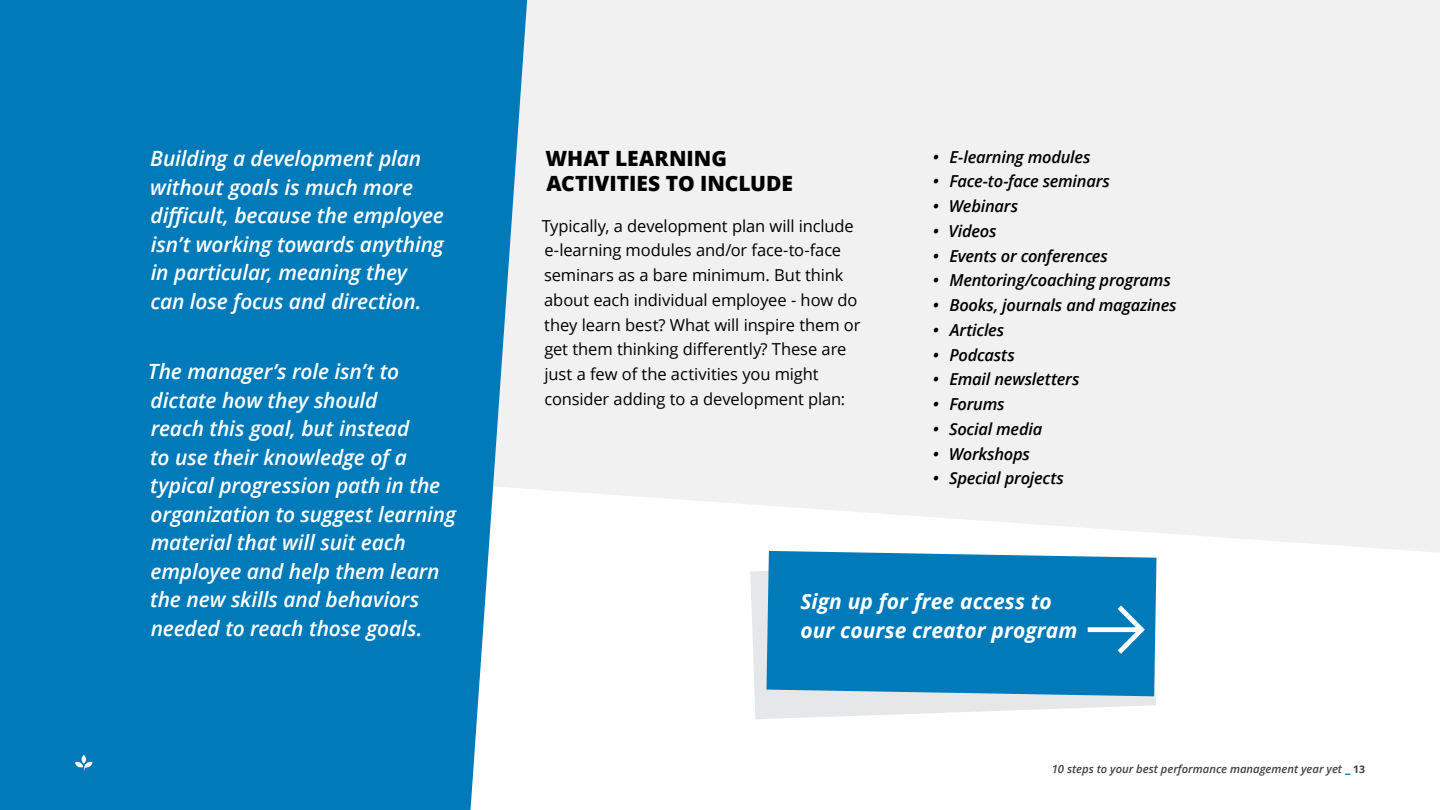
<style>
.page{position:relative;width:1440px;height:810px;background:#fff}
.page>*{position:absolute;margin:0;border:0;box-sizing:border-box;transform-origin:0 0}
.t1{font:italic 600 21px/28.5px "Open Sans";letter-spacing:-.005em;color:#fff}
.t2{font:italic 700 21px/28.5px "Open Sans";letter-spacing:.005em;color:#fff}
.t3{font:800 21px/25.2px "Open Sans";color:#000}
.t4{font:16.5px/24.8px "Open Sans";letter-spacing:-.005em;color:#000}
.t5{font:italic 600 16.5px "Open Sans";letter-spacing:-.015em;color:#000}
.t6{font:italic 600 11.25px "Open Sans";color:#414042}
.s1{font-weight:800;font-style:normal;font-size:10.5px;color:#007ab8}
.s2{font-weight:700;font-style:normal;font-size:10.5px}
</style>
<div class="page">
<div style="left:0;top:0;width:493px;height:810px;background:#007ab8"></div>
<svg style="left:493px;top:0;width:947px;height:552px;fill:#f1f1f2"></svg>
<svg style="left:75px;top:755px;width:18px;height:16px"></svg>
<svg style="left:750px;top:571px;width:406px;height:148px;fill:#e6e7e8"></svg>
<div style="left:766px;top:551px;width:391px;height:145px;background:#007ab8"></div>
<svg style="left:1083px;top:600px;width:65px;height:59px;background:#238cc1"></svg>
<p class="t1" style="left:150px;top:144px;width:295px">Building a development plan without goals is much more difficult, because the employee isn’t working towards anything in particular, meaning they can lose focus and direction.</p>
<p class="t1" style="left:148px;top:357px;width:310px">The manager’s role isn’t to dictate how they should<br>reach this goal, but instead<br>to use their knowledge of a typical progression path in the organization to suggest learning material that will suit each employee and help them learn the new skills and behaviors needed to reach those goals.</p>
<p class="t3" style="left:545px;top:145px;width:249px">WHAT LEARNING<br>ACTIVITIES TO INCLUDE</p>
<p class="t4" style="left:542px;top:213px;width:320px">Typically, a development plan will include e-learning modules and/or face-to-face seminars as a bare minimum. But think about each individual employee - how do they learn best? What will inspire them or get them thinking differently? These are just a few of the activities you might consider adding to a development plan:</p>
<p class="t5" style="left:933px;top:145px;width:159px">• E-learning modules</p>
<p class="t5" style="left:933px;top:170px;width:179px">• Face-to-face seminars</p>
<p class="t5" style="left:933px;top:195px;width:87px">• Webinars</p>
<p class="t5" style="left:933px;top:220px;width:65px">• Videos</p>
<p class="t5" style="left:933px;top:244px;width:177px">• Events or conferences</p>
<p class="t5" style="left:933px;top:269px;width:240px">• Mentoring/coaching programs</p>
<p class="t5" style="left:933px;top:294px;width:245px">• Books, journals and magazines</p>
<p class="t5" style="left:933px;top:319px;width:73px">• Articles</p>
<p class="t5" style="left:933px;top:343px;width:84px">• Podcasts</p>
<p class="t5" style="left:933px;top:368px;width:148px">• Email newsletters</p>
<p class="t5" style="left:933px;top:393px;width:73px">• Forums</p>
<p class="t5" style="left:933px;top:418px;width:111px">• Social media</p>
<p class="t5" style="left:933px;top:442px;width:99px">• Workshops</p>
<p class="t5" style="left:933px;top:467px;width:133px">• Special projects</p>
<p class="t2" style="left:800px;top:587px;width:278px">Sign up for free access to our course creator program</p>
<p class="t6" style="left:1052px;top:761px;width:315px">10 steps to your best performance management year yet <span class="s1">_</span> <span class="s2">13</span></p>
</div>
